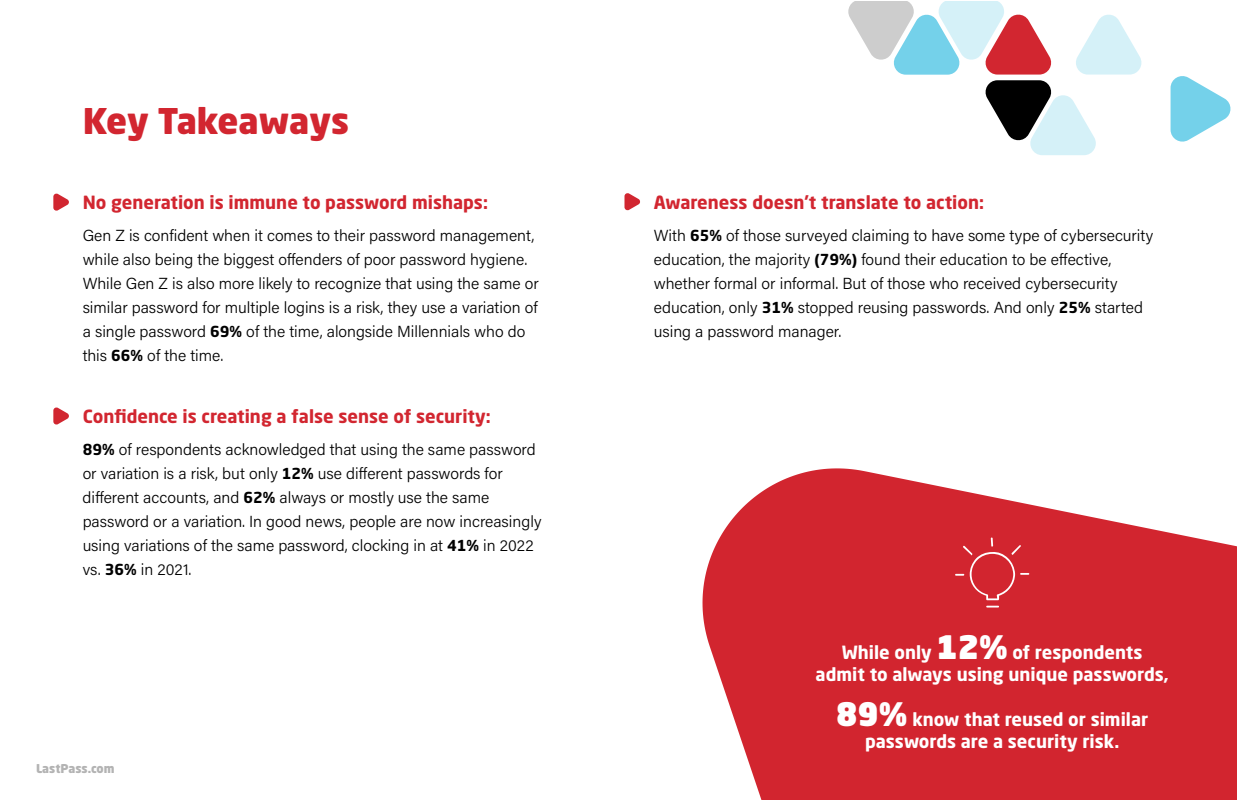
<style>
.page{position:relative;width:1237px;height:800px;background:#fff}
.page>*{position:absolute;margin:0;border:0;box-sizing:border-box;transform-origin:0 0}
.t1{font:900 35px "Neo Sans W1 G";color:#d22630}
.t2{font:700 18px "Neo Sans W1 G";color:#d22630}
.t3{font:700 18px/22px "Neo Sans W1 G";color:#fff;text-align:center}
.t4{font:300 16px/24px "Acumin Pro";color:#000}
.t5{font:900 12px "Neo Sans W1 G";color:#b3b3b3}
.s1{font-family:"Neo Sans W1 G";font-weight:700;font-size:15px}
.s2{font-weight:900;font-size:32px}
</style>
<div class="page">
<svg style="left:1171px;top:76px;width:60px;height:66px"></svg>
<svg style="left:848px;top:1px;width:293px;height:154px"></svg>
<svg style="left:53px;top:193px;width:16px;height:18px"></svg>
<svg style="left:53px;top:407px;width:16px;height:18px"></svg>
<svg style="left:624px;top:193px;width:16px;height:18px"></svg>
<svg style="left:702px;top:468px;width:535px;height:332px;background:#d8434c"></svg>
<svg style="left:955px;top:537px;width:74px;height:70px;background:#d5343d"></svg>
<h1 class="t1" style="left:83px;top:98px;width:268px">Key Takeaways</h1>
<p class="t2" style="left:83px;top:190px;width:407px">No generation is immune to password mishaps:</p>
<p class="t4" style="left:83px;top:223px;width:458px">Gen Z is confident when it comes to their password management, while also being the biggest offenders of poor password hygiene.<br>While Gen Z is also more likely to recognize that using the same or similar password for multiple logins is a risk, they use a variation of a single password <span class="s1">69%</span> of the time, alongside Millennials who do this <span class="s1">66%</span> of the time.</p>
<p class="t2" style="left:83px;top:405px;width:410px">Confidence is creating a false sense of security:</p>
<p class="t4" style="left:83px;top:437px;width:460px"><span class="s1">89%</span> of respondents acknowledged that using the same password or variation is a risk, but only <span class="s1">12%</span> use different passwords for different accounts, and <span class="s1">62%</span> always or mostly use the same password or a variation. In good news, people are now increasingly using variations of the same password, clocking in at <span class="s1">41%</span> in 2022 vs. <span class="s1">36%</span> in 2021.</p>
<p class="t5" style="left:36px;top:761px;width:80px">LastPass.com</p>
<p class="t2" style="left:654px;top:190px;width:332px">Awareness doesn’t translate to action:</p>
<p class="t4" style="left:654px;top:223px;width:501px">With <span class="s1">65%</span> of those surveyed claiming to have some type of cybersecurity education, the majority <span class="s1">(79%)</span> found their education to be effective, whether formal or informal. But of those who received cybersecurity education, only <span class="s1">31%</span> stopped reusing passwords. And only <span class="s1">25%</span> started using a password manager.</p>
<p class="t3" style="left:816px;top:641px;width:355px">While only <span class="s2">12%</span> of respondents admit to always using unique passwords,</p>
<p class="t3" style="left:836px;top:708px;width:314px"><span class="s2">89%</span> know that reused or similar passwords are a security risk.</p>
</div>
